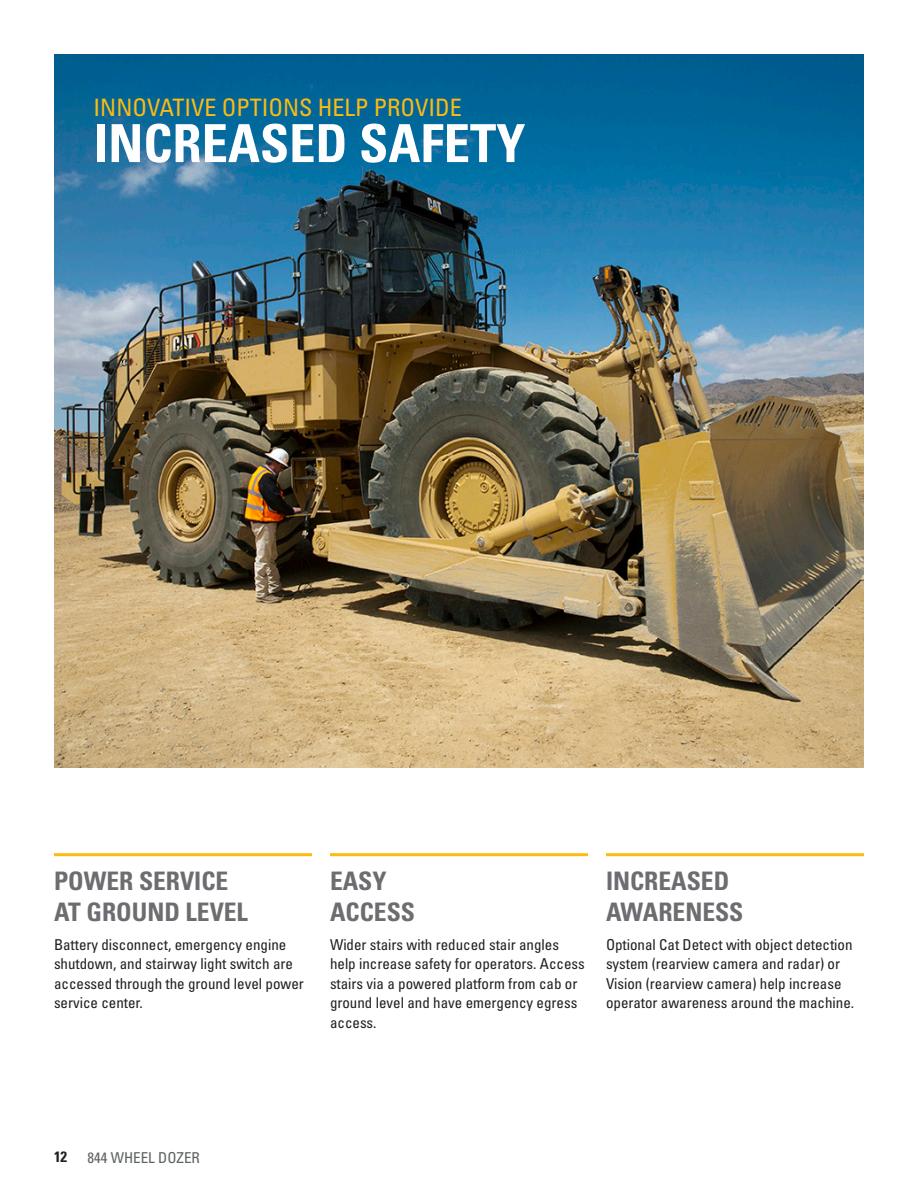
<style>
.page{position:relative;width:918px;height:1188px;background:#fff}
.page>*{position:absolute;margin:0;border:0;box-sizing:border-box;transform-origin:0 0}
.Headline_large_white{font:700 condensed 52.5px "Univers LT Std";color:#fff}
.Benefit_subhead_gray{font:700 condensed 25.5px/30.6px "Univers LT Std";color:#6c6d70}
.Headline_small_yellow{font:condensed 24px "Univers LTCYR 57";color:#fcba13}
.Body_copy{font:condensed 15px/19.5px "Univers LTCYR 57";color:#231f20}
.t1{font:condensed 15px "Univers LTCYR 57";color:#5d6163}
.t2{font:700 condensed 15px "Univers LT Std";color:#231f20}
</style>
<div class="page">
<img style="left:54px;top:54px;width:810px;height:714px">
<hr style="left:54px;top:853px;width:258px;height:3px;background:#fcba13">
<hr style="left:330px;top:853px;width:258px;height:3px;background:#fcba13">
<hr style="left:606px;top:853px;width:258px;height:3px;background:#fcba13">
<p class="Headline_small_yellow" style="left:94px;top:92px;width:370px">INNOVATIVE OPTIONS HELP PROVIDE</p>
<p class="Headline_large_white" style="left:94px;top:111px;width:433px">INCREASED SAFETY</p>
<p class="Benefit_subhead_gray" style="left:54px;top:866px;width:176px">POWER SERVICE</p>
<p class="Benefit_subhead_gray" style="left:54px;top:896px;width:195px">AT GROUND LEVEL</p>
<p class="Benefit_subhead_gray" style="left:330px;top:866px;width:87px">EASY<br>ACCESS</p>
<p class="Benefit_subhead_gray" style="left:606px;top:866px;width:139px">INCREASED<br>AWARENESS</p>
<p class="Body_copy" style="left:54px;top:934px;width:251px">Battery disconnect, emergency engine shutdown, and stairway light switch are accessed through the ground level power service center.</p>
<p class="Body_copy" style="left:606px;top:934px;width:250px">Optional Cat Detect with object detection system (rearview camera and radar) or Vision (rearview camera) help increase operator awareness around the machine.</p>
<p class="Body_copy" style="left:330px;top:934px;width:256px">Wider stairs with reduced stair angles help increase safety for operators. Access stairs via a powered platform from cab or ground level and have emergency egress access.</p>
<p class="t2" style="left:54px;top:1147px;width:15px">12</p>
<p class="t1" style="left:87px;top:1148px;width:114px">844 WHEEL DOZER</p>
</div>
